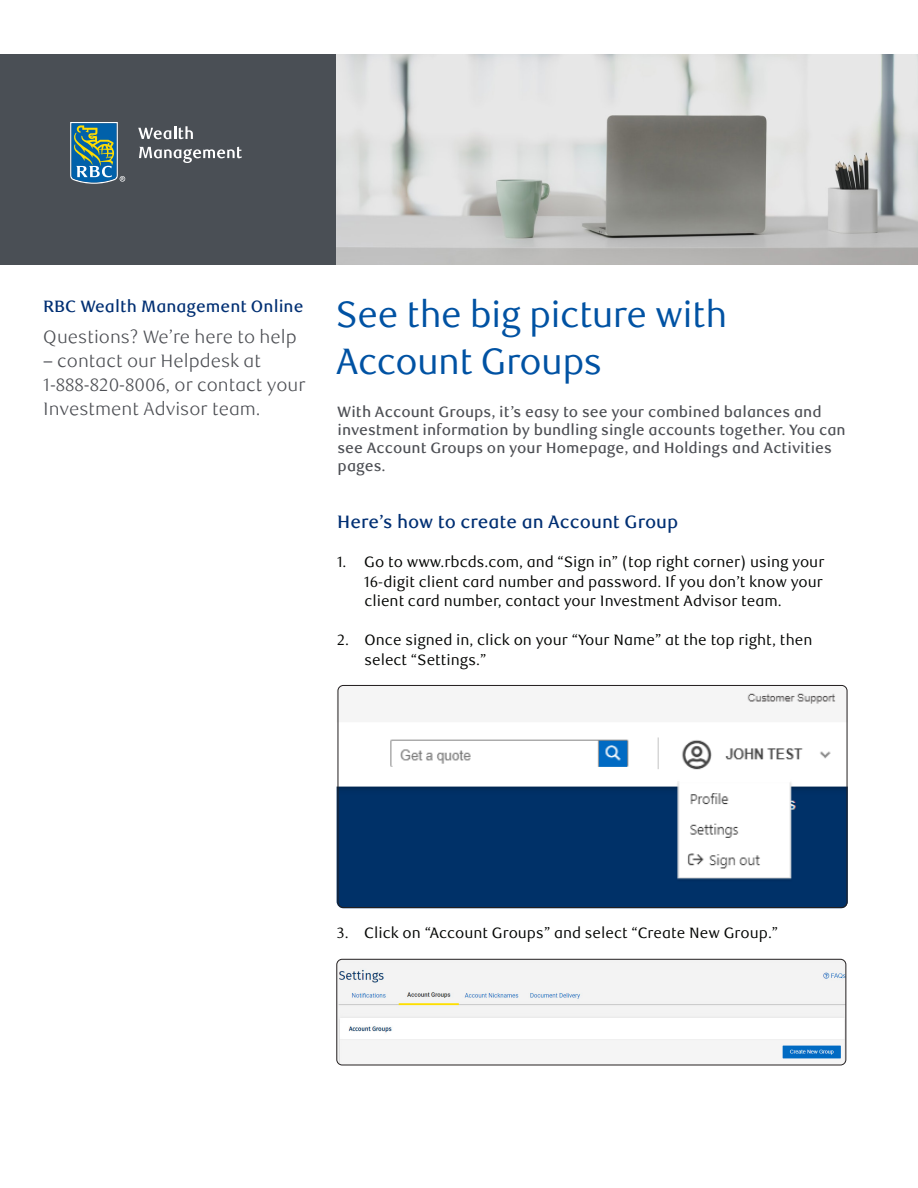
<style>
.page{position:relative;width:918px;height:1188px;background:#fff}
.page>*{position:absolute;margin:0;border:0;box-sizing:border-box;transform-origin:0 0}
.t1{font:36.75px/46.5px "RBC Display";color:#0052a3}
._5-Body_Copy{font:300 18px/24px "RBC Text";color:#4d4f54}
._3-Intro_Text{font:500 18px "RBC Text";color:#002f73}
._5-Body_Copy-2{font:500 16.5px "RBC Text";color:#002f73}
.t2{font:15px/19.5px "RBC Text";color:#040503;text-align:justify}
._3-Intro_Text-2{font:500 15px/18px "RBC Text";color:#4d4f54}
</style>
<div class="page">
<div style="left:0;top:54px;width:337px;height:211px;background:#4a4f55"></div>
<svg style="left:70px;top:122px;width:55px;height:62px;background:#4f828d"></svg>
<svg style="left:138px;top:126px;width:55px;height:13px"></svg>
<svg style="left:139px;top:147px;width:103px;height:16px"></svg>
<img style="left:337px;top:54px;width:581px;height:211px">
<img style="left:337px;top:685px;width:511px;height:223px">
<img style="left:337px;top:959px;width:509px;height:106px">
<div style="left:338px;top:685px;width:509px;height:223px;border:1px solid #231f20;border-radius:5px"></div>
<div style="left:337px;top:959px;width:509px;height:106px;border:1px solid #231f20;border-radius:5px"></div>
<p class="_5-Body_Copy-2" style="left:43px;top:297px;width:262px">RBC Wealth Management Online</p>
<p class="_5-Body_Copy" style="left:43px;top:325px;width:255px">Questions? We’re here to help</p>
<p class="_5-Body_Copy" style="left:43px;top:349px;width:264px">– contact our Helpdesk at<br>1-888-820-8006, or contact your<br>Investment Advisor team.</p>
<p class="t1" style="left:337px;top:292px;width:392px">See the big picture with<br>Account Groups</p>
<p class="_3-Intro_Text-2" style="left:337px;top:403px;width:510px">With Account Groups, it’s easy to see your combined balances and investment information by bundling single accounts together. You can see Account Groups on your Homepage, and Holdings and Activities pages.</p>
<p class="_3-Intro_Text" style="left:337px;top:512px;width:343px">Here’s how to create an Account Group</p>
<p class="t2" style="left:364px;top:553px;width:462px;text-indent:-27px">1. Go to www.rbcds.com, and “Sign in” (top right corner) using your 16-digit client card number and password. If you don’t know your client card number, contact your Investment Advisor team.</p>
<p class="t2" style="left:364px;top:631px;width:450px;text-indent:-27px">2. Once signed in, click on your “Your Name” at the top right, then select “Settings.”</p>
<p class="t2" style="left:337px;top:923px;width:443px">3. Click on “Account Groups” and select “Create New Group.”</p>
</div>
